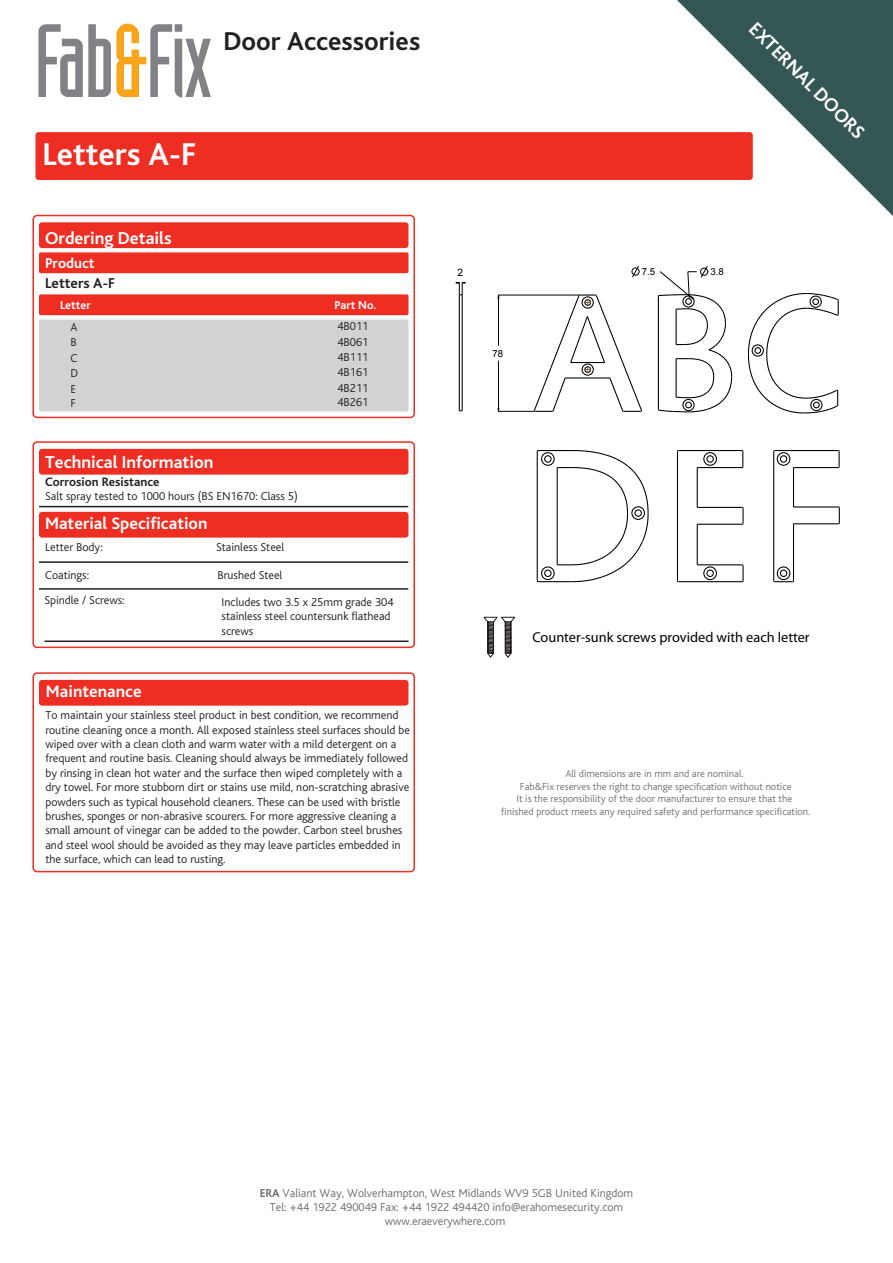
<style>
.page{position:relative;width:893px;height:1263px;background:#fff}
.page>*{position:absolute;margin:0;border:0;box-sizing:border-box;transform-origin:0 0}
.t1{font:700 33px "Bliss";color:#fff}
.t2{font:700 27px "Bliss";color:#231f20}
.t3{font:700 19.5px "Bliss";color:#fff}
.t4{font:700 18px "Bliss";color:#fff}
.t5{font:700 17.4px "Bliss";color:#fff}
.t6{font:700 15px "Bliss";color:#231f20}
.t7{font:700 15px "Bliss";color:#fff}
.t8{font:14.4px "Myriad Pro";color:#000}
.t9{font:700 12.75px "Bliss";color:#231f20}
.t10{font:300 12px/14.4px "Bliss";color:#231f20}
.t11{font:300 12px "Bliss";color:#6c6d70}
.t12{font:700 12px "Bliss";color:#fff}
.t13{font:300 10.5px/12.6px "Bliss";color:#717275;text-align:center}
.t14{font:10.2px "Arial";color:#000}
.t15{font:9.75px "Arial";color:#000}
.s1{font-weight:700}
</style>
<div class="page">
<hr style="left:459px;top:295px;width:1px;height:116px;background:#000">
<hr style="left:462px;top:295px;width:1px;height:116px;background:#000">
<hr style="left:537px;top:451px;width:1px;height:130px;background:#000">
<hr style="left:538px;top:581px;width:33px;height:1px;background:#000">
<hr style="left:678px;top:581px;width:64px;height:1px;background:#000">
<hr style="left:697px;top:564px;width:45px;height:1px;background:#000">
<hr style="left:697px;top:524px;width:45px;height:1px;background:#000">
<hr style="left:793px;top:523px;width:45px;height:1px;background:#000">
<hr style="left:697px;top:507px;width:45px;height:1px;background:#000">
<hr style="left:793px;top:506px;width:45px;height:1px;background:#000">
<hr style="left:697px;top:467px;width:45px;height:1px;background:#000">
<hr style="left:793px;top:467px;width:45px;height:1px;background:#000">
<hr style="left:775px;top:450px;width:63px;height:1px;background:#000">
<hr style="left:678px;top:450px;width:64px;height:1px;background:#000">
<hr style="left:538px;top:450px;width:35px;height:1px;background:#000">
<hr style="left:677px;top:451px;width:1px;height:130px;background:#000">
<hr style="left:697px;top:524px;width:1px;height:41px;background:#000">
<hr style="left:697px;top:468px;width:1px;height:39px;background:#000">
<hr style="left:773px;top:451px;width:1px;height:130px;background:#000">
<hr style="left:793px;top:524px;width:1px;height:57px;background:#000">
<hr style="left:793px;top:468px;width:1px;height:39px;background:#000">
<div style="left:541px;top:566px;width:14px;height:14px;border:1px solid #000;border-radius:50%"></div>
<div style="left:544px;top:569px;width:8px;height:8px;border:1px solid #000;border-radius:50%"></div>
<div style="left:541px;top:452px;width:14px;height:14px;border:1px solid #000;border-radius:50%"></div>
<div style="left:544px;top:455px;width:8px;height:8px;border:1px solid #000;border-radius:50%"></div>
<div style="left:777px;top:566px;width:13px;height:14px;border:1px solid #000;border-radius:50%"></div>
<div style="left:703px;top:566px;width:14px;height:14px;border:1px solid #000;border-radius:50%"></div>
<div style="left:780px;top:569px;width:7px;height:8px;border:1px solid #000;border-radius:50%"></div>
<div style="left:706px;top:569px;width:8px;height:8px;border:1px solid #000;border-radius:50%"></div>
<svg style="left:773px;top:580px;width:22px;height:3px"></svg>
<svg style="left:837px;top:506px;width:3px;height:19px"></svg>
<svg style="left:741px;top:564px;width:3px;height:19px"></svg>
<svg style="left:741px;top:506px;width:3px;height:19px"></svg>
<div style="left:777px;top:452px;width:13px;height:14px;border:1px solid #000;border-radius:50%"></div>
<div style="left:703px;top:452px;width:14px;height:14px;border:1px solid #000;border-radius:50%"></div>
<div style="left:780px;top:455px;width:7px;height:8px;border:1px solid #000;border-radius:50%"></div>
<div style="left:706px;top:455px;width:8px;height:8px;border:1px solid #000;border-radius:50%"></div>
<svg style="left:837px;top:450px;width:3px;height:19px"></svg>
<svg style="left:741px;top:450px;width:3px;height:19px"></svg>
<svg style="left:747px;top:293px;width:92px;height:121px"></svg>
<svg style="left:557px;top:450px;width:92px;height:133px"></svg>
<svg style="left:456px;top:282px;width:9px;height:13px"></svg>
<hr style="left:498px;top:295px;width:1px;height:51px;background:#000">
<hr style="left:498px;top:361px;width:1px;height:50px;background:#000">
<hr style="left:498px;top:411px;width:36px;height:1px;background:#000">
<hr style="left:498px;top:295px;width:81px;height:1px;background:#000">
<svg style="left:533px;top:294px;width:109px;height:118px"></svg>
<svg style="left:631px;top:266px;width:9px;height:11px"></svg>
<svg style="left:657px;top:266px;width:76px;height:147px"></svg>
<svg style="left:483px;top:617px;width:32px;height:41px"></svg>
<div style="left:35px;top:132px;width:718px;height:48px;background:#ee2e22;border-radius:3px"></div>
<svg style="left:38px;top:24px;width:173px;height:74px"></svg>
<svg style="left:677px;top:0;width:216px;height:216px"></svg>
<div style="left:39px;top:294px;width:369px;height:21px;background:#ee2e22"></div>
<div style="left:39px;top:252px;width:369px;height:21px;background:#ee2e22"></div>
<div style="left:39px;top:320px;width:369px;height:91px;background:#d1d2d4;border-radius:2px"></div>
<div style="left:39px;top:222px;width:369px;height:26px;background:#ee2e22;border-radius:3px"></div>
<div style="left:32px;top:215px;width:383px;height:203px;border:2px solid #ee2e22;border-radius:4px"></div>
<div style="left:39px;top:512px;width:369px;height:26px;background:#ee2e22;border-radius:3px"></div>
<div style="left:39px;top:680px;width:369px;height:26px;background:#ee2e22;border-radius:3px"></div>
<div style="left:32px;top:672px;width:383px;height:200px;border:2px solid #ee2e22;border-radius:4px"></div>
<div style="left:39px;top:449px;width:369px;height:26px;background:#ee2e22;border-radius:3px"></div>
<div style="left:32px;top:441px;width:383px;height:207px;border:2px solid #ee2e22;border-radius:4px"></div>
<hr style="left:39px;top:506px;width:369px;height:1px;background:#231f20">
<hr style="left:39px;top:561px;width:369px;height:2px;background:#231f20">
<hr style="left:39px;top:588px;width:369px;height:2px;background:#231f20">
<hr style="left:44px;top:640px;width:364px;height:2px;background:#231f20">
<h1 class="t1" style="left:43px;top:137px;width:156px">Letters A-F</h1>
<h3 class="t4" style="left:45px;top:228px;width:128px">Ordering Details</h3>
<p class="t7" style="left:45px;top:256px;width:51px">Product</p>
<h2 class="t2" style="left:224px;top:27px;width:198px">Door Accessories</h2>
<h3 class="t3" style="left:759px;top:19px;width:156px;rotate:45deg">EXTERNAL DOORS</h3>
<p class="t14" style="left:457px;top:266px;width:7px">2</p>
<p class="t15" style="left:642px;top:265px;width:15px">7.5</p>
<p class="t15" style="left:710px;top:266px;width:15px">3.8</p>
<p class="t6" style="left:45px;top:276px;width:72px">Letters A-F</p>
<p class="t12" style="left:60px;top:299px;width:32px">Letter</p>
<p class="t12" style="left:334px;top:299px;width:43px">Part No.</p>
<p class="t10" style="left:71px;top:320px;width:8px">A</p>
<p class="t10" style="left:337px;top:319px;width:33px">4B011</p>
<p class="t10" style="left:71px;top:336px;width:8px">B</p>
<p class="t10" style="left:337px;top:335px;width:33px">4B061</p>
<p class="t10" style="left:71px;top:351px;width:8px">C</p>
<p class="t10" style="left:337px;top:350px;width:33px">4B111</p>
<p class="t10" style="left:71px;top:366px;width:9px">D</p>
<p class="t10" style="left:337px;top:366px;width:33px">4B161</p>
<p class="t10" style="left:71px;top:382px;width:7px">E</p>
<p class="t10" style="left:337px;top:381px;width:33px">4B211</p>
<p class="t10" style="left:71px;top:396px;width:7px">F</p>
<p class="t10" style="left:337px;top:395px;width:33px">4B261</p>
<h3 class="t4" style="left:45px;top:453px;width:170px">Technical Information</h3>
<p class="t9" style="left:45px;top:475px;width:116px">Corrosion Resistance</p>
<p class="t10" style="left:45px;top:489px;width:254px">Salt spray tested to 1000 hours (BS EN1670: Class 5)</p>
<p class="t10" style="left:45px;top:540px;width:59px">Letter Body:</p>
<p class="t10" style="left:216px;top:540px;width:69px">Stainless Steel</p>
<p class="t10" style="left:45px;top:568px;width:46px">Coatings:</p>
<p class="t10" style="left:218px;top:568px;width:66px">Brushed Steel</p>
<h3 class="t5" style="left:45px;top:514px;width:164px">Material Specification</h3>
<p class="t10" style="left:44px;top:593px;width:82px">Spindle / Screws:</p>
<p class="t10" style="left:222px;top:595px;width:173px">Includes two 3.5 x 25mm grade 304 stainless steel countersunk flathead screws</p>
<h3 class="t5" style="left:46px;top:683px;width:97px">Maintenance</h3>
<p class="t10" style="left:45px;top:708px;width:366px">To maintain your stainless steel product in best condition, we recommend routine cleaning once a month. All exposed stainless steel surfaces should be wiped over with a clean cloth and warm water with a mild detergent on a frequent and routine basis. Cleaning should always be immediately followed by rinsing in clean hot water and the surface then wiped completely with a dry towel. For more stubborn dirt or stains use mild, non-scratching abrasive powders such as typical household cleaners. These can be used with bristle brushes, sponges or non-abrasive scourers. For more aggressive cleaning a small amount of vinegar can be added to the powder. Carbon steel brushes and steel wool should be avoided as they may leave particles embedded in the surface, which can lead to rusting.</p>
<p class="t15" style="left:492px;top:347px;width:12px">78</p>
<p class="t8" style="left:532px;top:628px;width:279px">Counter-sunk screws provided with each letter</p>
<p class="t13" style="left:501px;top:768px;width:311px">All dimensions are in mm and are nominal.<br>Fab&amp;Fix reserves the right to change specification without notice<br>It is the responsibility of the door manufacturer to ensure that the finished product meets any required safety and performance specification.</p>
<p class="t11" style="left:260px;top:1187px;width:375px"><span class="s1">ERA</span> Valiant Way, Wolverhampton, West Midlands WV9 5GB United Kingdom</p>
<p class="t11" style="left:385px;top:1214px;width:122px">www.eraeverywhere.com</p>
<p class="t11" style="left:270px;top:1201px;width:355px">Tel: +44 1922 490049 Fax: +44 1922 494420 info@erahomesecurity.com</p>
</div>
